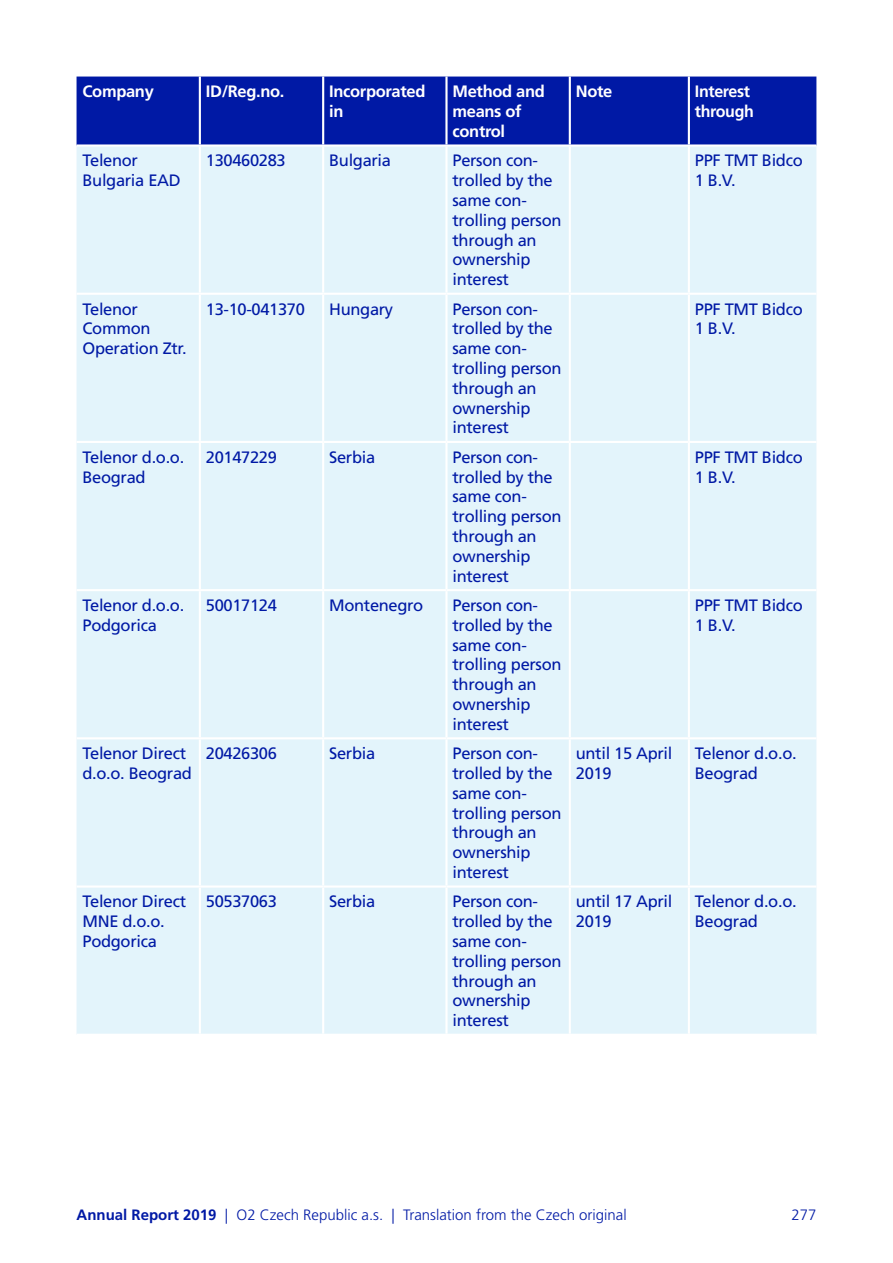
<style>
.page{position:relative;width:893px;height:1263px;background:#fff}
.page>*{position:absolute;margin:0;border:0;box-sizing:border-box;transform-origin:0 0}
.t1{font:16.5px/19.8px "Frutiger LT Pro";letter-spacing:-.02em;color:#0019a5}
.t2{font:700 16.5px/19.8px "Frutiger LT Pro";letter-spacing:-.02em;color:#fff}
.t3{font:300 15px "Frutiger LT Pro";color:#0019a5}
.s1{font-weight:700}
</style>
<div class="page">
<div style="left:77px;top:77px;width:739px;height:67px;background:#0019a5"></div>
<div style="left:77px;top:147px;width:739px;height:887px;background:#e3f4fb"></div>
<hr style="left:199px;top:147px;width:2px;height:146px;background:#fff">
<hr style="left:322px;top:147px;width:2px;height:146px;background:#fff">
<hr style="left:445px;top:147px;width:3px;height:146px;background:#fff">
<hr style="left:569px;top:147px;width:2px;height:146px;background:#fff">
<hr style="left:688px;top:147px;width:2px;height:146px;background:#fff">
<hr style="left:77px;top:293px;width:246px;height:2px;background:#fff">
<hr style="left:199px;top:295px;width:2px;height:146px;background:#fff">
<hr style="left:323px;top:293px;width:123px;height:2px;background:#fff">
<hr style="left:322px;top:295px;width:2px;height:146px;background:#fff">
<hr style="left:446px;top:293px;width:124px;height:2px;background:#fff">
<hr style="left:445px;top:295px;width:3px;height:146px;background:#fff">
<hr style="left:570px;top:293px;width:119px;height:2px;background:#fff">
<hr style="left:569px;top:295px;width:2px;height:146px;background:#fff">
<hr style="left:689px;top:293px;width:127px;height:2px;background:#fff">
<hr style="left:688px;top:295px;width:2px;height:146px;background:#fff">
<hr style="left:77px;top:441px;width:246px;height:2px;background:#fff">
<hr style="left:199px;top:443px;width:2px;height:146px;background:#fff">
<hr style="left:323px;top:441px;width:123px;height:2px;background:#fff">
<hr style="left:322px;top:443px;width:2px;height:146px;background:#fff">
<hr style="left:446px;top:441px;width:124px;height:2px;background:#fff">
<hr style="left:445px;top:443px;width:3px;height:146px;background:#fff">
<hr style="left:570px;top:441px;width:119px;height:2px;background:#fff">
<hr style="left:569px;top:443px;width:2px;height:146px;background:#fff">
<hr style="left:689px;top:441px;width:127px;height:2px;background:#fff">
<hr style="left:688px;top:443px;width:2px;height:146px;background:#fff">
<hr style="left:77px;top:589px;width:246px;height:2px;background:#fff">
<hr style="left:199px;top:591px;width:2px;height:146px;background:#fff">
<hr style="left:323px;top:589px;width:123px;height:2px;background:#fff">
<hr style="left:322px;top:591px;width:2px;height:146px;background:#fff">
<hr style="left:446px;top:589px;width:124px;height:2px;background:#fff">
<hr style="left:445px;top:591px;width:3px;height:146px;background:#fff">
<hr style="left:570px;top:589px;width:119px;height:2px;background:#fff">
<hr style="left:569px;top:591px;width:2px;height:146px;background:#fff">
<hr style="left:689px;top:589px;width:127px;height:2px;background:#fff">
<hr style="left:688px;top:591px;width:2px;height:146px;background:#fff">
<hr style="left:77px;top:737px;width:246px;height:2px;background:#fff">
<hr style="left:199px;top:739px;width:2px;height:146px;background:#fff">
<hr style="left:323px;top:737px;width:123px;height:2px;background:#fff">
<hr style="left:322px;top:739px;width:2px;height:146px;background:#fff">
<hr style="left:446px;top:737px;width:124px;height:2px;background:#fff">
<hr style="left:445px;top:739px;width:3px;height:146px;background:#fff">
<hr style="left:570px;top:737px;width:119px;height:2px;background:#fff">
<hr style="left:569px;top:739px;width:2px;height:146px;background:#fff">
<hr style="left:689px;top:737px;width:127px;height:2px;background:#fff">
<hr style="left:688px;top:739px;width:2px;height:146px;background:#fff">
<hr style="left:77px;top:885px;width:246px;height:2px;background:#fff">
<hr style="left:199px;top:887px;width:2px;height:147px;background:#fff">
<hr style="left:323px;top:885px;width:123px;height:2px;background:#fff">
<hr style="left:322px;top:887px;width:2px;height:147px;background:#fff">
<hr style="left:446px;top:885px;width:124px;height:2px;background:#fff">
<hr style="left:445px;top:887px;width:3px;height:147px;background:#fff">
<hr style="left:570px;top:885px;width:119px;height:2px;background:#fff">
<hr style="left:569px;top:887px;width:2px;height:147px;background:#fff">
<hr style="left:689px;top:885px;width:127px;height:2px;background:#fff">
<hr style="left:688px;top:887px;width:2px;height:147px;background:#fff">
<hr style="left:199px;top:77px;width:2px;height:67px;background:#fff">
<hr style="left:322px;top:77px;width:2px;height:67px;background:#fff">
<hr style="left:445px;top:77px;width:3px;height:67px;background:#fff">
<hr style="left:569px;top:77px;width:2px;height:67px;background:#fff">
<hr style="left:688px;top:77px;width:2px;height:67px;background:#fff">
<p class="t2" style="left:83px;top:83px;width:73px">Company</p>
<p class="t2" style="left:206px;top:83px;width:80px">ID/Reg.no.</p>
<p class="t2" style="left:329px;top:83px;width:98px">Incorporated in</p>
<p class="t2" style="left:452px;top:83px;width:94px">Method and means of control</p>
<p class="t2" style="left:576px;top:83px;width:38px">Note</p>
<p class="t2" style="left:695px;top:83px;width:61px">Interest through</p>
<p class="t1" style="left:83px;top:152px;width:100px">Telenor<br>Bulgaria EAD</p>
<p class="t1" style="left:206px;top:152px;width:81px">130460283</p>
<p class="t1" style="left:329px;top:152px;width:63px">Bulgaria</p>
<p class="t1" style="left:452px;top:152px;width:111px">Person con&shy;trolled by the same con&shy;trolling person through an ownership interest</p>
<p class="t1" style="left:695px;top:152px;width:109px">PPF TMT Bidco<br>1 B.V.</p>
<p class="t1" style="left:83px;top:300px;width:106px">Telenor<br>Common<br>Operation Ztr.</p>
<p class="t1" style="left:206px;top:300px;width:101px">13-10-041370</p>
<p class="t1" style="left:329px;top:300px;width:66px">Hungary</p>
<p class="t1" style="left:452px;top:300px;width:111px">Person con&shy;trolled by the same con&shy;trolling person through an ownership interest</p>
<p class="t1" style="left:695px;top:300px;width:109px">PPF TMT Bidco<br>1 B.V.</p>
<p class="t1" style="left:83px;top:448px;width:103px">Telenor d.o.o.<br>Beograd</p>
<p class="t1" style="left:206px;top:448px;width:73px">20147229</p>
<p class="t1" style="left:329px;top:448px;width:48px">Serbia</p>
<p class="t1" style="left:452px;top:448px;width:111px">Person con&shy;trolled by the same con&shy;trolling person through an ownership interest</p>
<p class="t1" style="left:695px;top:448px;width:109px">PPF TMT Bidco<br>1 B.V.</p>
<p class="t1" style="left:83px;top:597px;width:103px">Telenor d.o.o.<br>Podgorica</p>
<p class="t1" style="left:206px;top:597px;width:73px">50017124</p>
<p class="t1" style="left:329px;top:597px;width:96px">Montenegro</p>
<p class="t1" style="left:452px;top:597px;width:111px">Person con&shy;trolled by the same con&shy;trolling person through an ownership interest</p>
<p class="t1" style="left:695px;top:597px;width:109px">PPF TMT Bidco<br>1 B.V.</p>
<p class="t1" style="left:83px;top:745px;width:111px">Telenor Direct d.o.o. Beograd</p>
<p class="t1" style="left:206px;top:745px;width:73px">20426306</p>
<p class="t1" style="left:329px;top:745px;width:48px">Serbia</p>
<p class="t1" style="left:452px;top:745px;width:111px">Person con&shy;trolled by the same con&shy;trolling person through an ownership interest</p>
<p class="t1" style="left:576px;top:745px;width:98px">until 15 April<br>2019</p>
<p class="t1" style="left:695px;top:745px;width:103px">Telenor d.o.o.<br>Beograd</p>
<p class="t1" style="left:83px;top:893px;width:105px">Telenor Direct<br>MNE d.o.o.<br>Podgorica</p>
<p class="t1" style="left:206px;top:893px;width:73px">50537063</p>
<p class="t1" style="left:329px;top:893px;width:48px">Serbia</p>
<p class="t1" style="left:452px;top:893px;width:111px">Person con&shy;trolled by the same con&shy;trolling person through an ownership interest</p>
<p class="t1" style="left:576px;top:893px;width:98px">until 17 April<br>2019</p>
<p class="t1" style="left:695px;top:893px;width:103px">Telenor d.o.o.<br>Beograd</p>
<p class="t3" style="left:77px;top:1209px;width:552px"><span class="s1">Annual Report 2019</span> | O2 Czech Republic a.s. | Translation from the Czech original</p>
<p class="t3" style="left:791px;top:1209px;width:27px">277</p>
</div>
